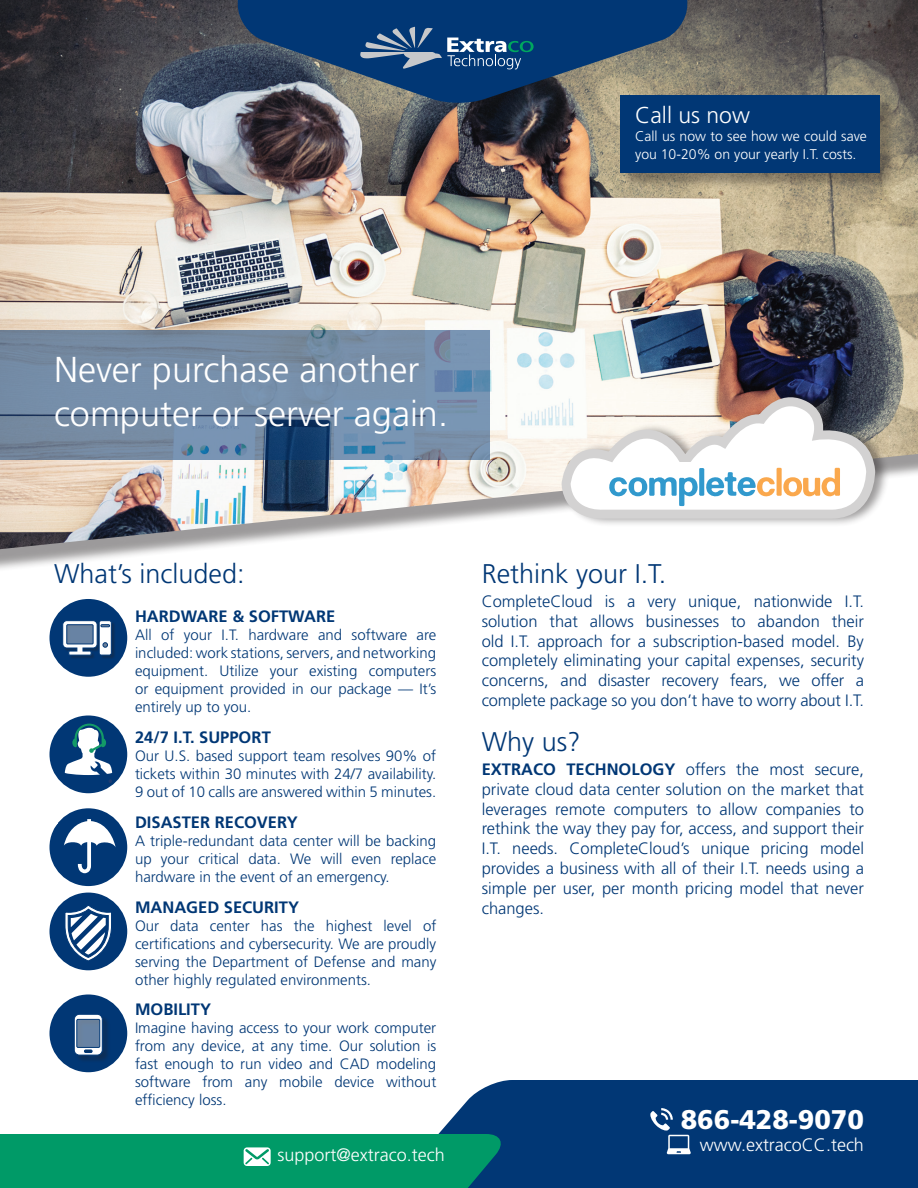
<style>
.page{position:relative;width:918px;height:1188px;background:#fff}
.page>*{position:absolute;margin:0;border:0;box-sizing:border-box;transform-origin:0 0}
.t1{font:300 36px/43.2px "Frutiger";color:#fff}
.t2{font:300 27px "Frutiger";color:#013775}
.t3{font:900 27px "Frutiger";color:#fff}
.t4{font:300 22.95px "Frutiger";color:#fff}
.t5{font:300 18px "Frutiger";color:#fff}
.t6{font:300 16.5px/19.8px "Frutiger";letter-spacing:-.005em;color:#013775;text-align:justify}
.t7{font:700 16.5px "Frutiger";color:#013775}
.t8{font:300 15px/18px "Frutiger";color:#013775;text-align:justify}
.t9{font:300 14.1px/17.9px "Frutiger";color:#fff}
.s1{font-weight:700}
</style>
<div class="page">
<div style="left:438px;top:1080px;width:480px;height:108px;background:#013775"></div>
<div style="left:0;top:0;width:918px;height:576px;background:#231f20;opacity:.45"></div>
<img style="left:0;top:0;width:918px;height:549px">
<svg style="left:0;top:330px;width:490px;height:130px;background:#6f88a4"></svg>
<div style="left:49px;top:599px;width:78px;height:78px;background:#013775;border-radius:50%"></div>
<div style="left:49px;top:715px;width:78px;height:78px;background:#013775;border-radius:50%"></div>
<div style="left:49px;top:808px;width:78px;height:78px;background:#013775;border-radius:50%"></div>
<div style="left:49px;top:893px;width:78px;height:77px;background:#013775;border-radius:50%"></div>
<div style="left:49px;top:994px;width:78px;height:78px;background:#013775;border-radius:50%"></div>
<div style="left:0;top:1134px;width:505px;height:54px;background:#009a67"></div>
<svg style="left:238px;top:0;width:449px;height:104px;background:#2d4e72"></svg>
<div style="left:75px;top:1015px;width:35px;height:48px;background:#231f20;opacity:.35"></div>
<svg style="left:74px;top:1014px;width:29px;height:41px"></svg>
<svg style="left:65px;top:906px;width:47px;height:55px"></svg>
<div style="left:64px;top:621px;width:52px;height:38px;background:#231f20;opacity:.35"></div>
<svg style="left:63px;top:620px;width:49px;height:35px;background:#899fb9"></svg>
<svg style="left:65px;top:724px;width:48px;height:59px"></svg>
<svg style="left:64px;top:819px;width:52px;height:54px"></svg>
<div style="left:622px;top:97px;width:274px;height:92px;background:#231f20;opacity:.35"></div>
<div style="left:620px;top:95px;width:260px;height:78px;background:#013775"></div>
<svg style="left:649px;top:1108px;width:42px;height:46px;background:#315d8f"></svg>
<div style="left:560px;top:390px;width:330px;height:137px;background:#231f20;opacity:.45"></div>
<svg style="left:557px;top:396px;width:323px;height:180px"></svg>
<svg style="left:566px;top:396px;width:306px;height:120px"></svg>
<svg style="left:360px;top:26px;width:174px;height:43px;background:#315d8b"></svg>
<h3 class="t4" style="left:635px;top:103px;width:116px">Call us now</h3>
<p class="t9" style="left:635px;top:128px;width:233px">Call us now to see how we could save you 10-20% on your yearly I.T. costs.</p>
<h1 class="t1" style="left:54px;top:349px;width:396px">Never purchase another computer or server again.</h1>
<h2 class="t2" style="left:54px;top:558px;width:192px">What’s included:</h2>
<p class="t7" style="left:135px;top:607px;width:202px">HARDWARE &amp; SOFTWARE</p>
<p class="t8" style="left:135px;top:626px;width:303px">All of your I.T. hardware and software are included: work stations, servers, and networking equipment. Utilize your existing computers or equipment provided in our package — It’s entirely up to you.</p>
<p class="t7" style="left:135px;top:728px;width:137px">24/7 I.T. SUPPORT</p>
<p class="t8" style="left:135px;top:747px;width:303px">Our U.S. based support team resolves 90% of tickets within 30 minutes with 24/7 availability.<br>9 out of 10 calls are answered within 5 minutes.</p>
<p class="t7" style="left:135px;top:813px;width:165px">DISASTER RECOVERY</p>
<p class="t8" style="left:135px;top:833px;width:303px">A triple-redundant data center will be backing up your critical data. We will even replace hardware in the event of an emergency.</p>
<p class="t7" style="left:135px;top:897px;width:166px">MANAGED SECURITY</p>
<p class="t8" style="left:135px;top:917px;width:303px">Our data center has the highest level of certifications and cybersecurity. We are proudly serving the Department of Defense and many other highly regulated environments.</p>
<p class="t7" style="left:135px;top:999px;width:78px">MOBILITY</p>
<p class="t8" style="left:135px;top:1019px;width:303px">Imagine having access to your work computer from any device, at any time. Our solution is fast enough to run video and CAD modeling software from any mobile device without efficiency loss.</p>
<p class="t5" style="left:277px;top:1145px;width:169px">support@extraco.tech</p>
<h2 class="t2" style="left:482px;top:558px;width:186px">Rethink your I.T.</h2>
<p class="t6" style="left:482px;top:592px;width:384px">CompleteCloud is a very unique, nationwide I.T. solution that allows businesses to abandon their old I.T. approach for a subscription-based model. By completely eliminating your capital expenses, security concerns, and disaster recovery fears, we offer a complete package so you don’t have to worry about I.T.</p>
<h2 class="t2" style="left:482px;top:726px;width:101px">Why us?</h2>
<p class="t6" style="left:482px;top:760px;width:384px"><span class="s1">EXTRACO TECHNOLOGY</span> offers the most secure, private cloud data center solution on the market that leverages remote computers to allow companies to rethink the way they pay for, access, and support their I.T. needs. CompleteCloud’s unique pricing model provides a business with all of their I.T. needs using a simple per user, per month pricing model that never changes.</p>
<h2 class="t3" style="left:681px;top:1104px;width:185px">866-428-9070</h2>
<p class="t5" style="left:700px;top:1135px;width:166px">www.extracoCC.tech</p>
</div>
